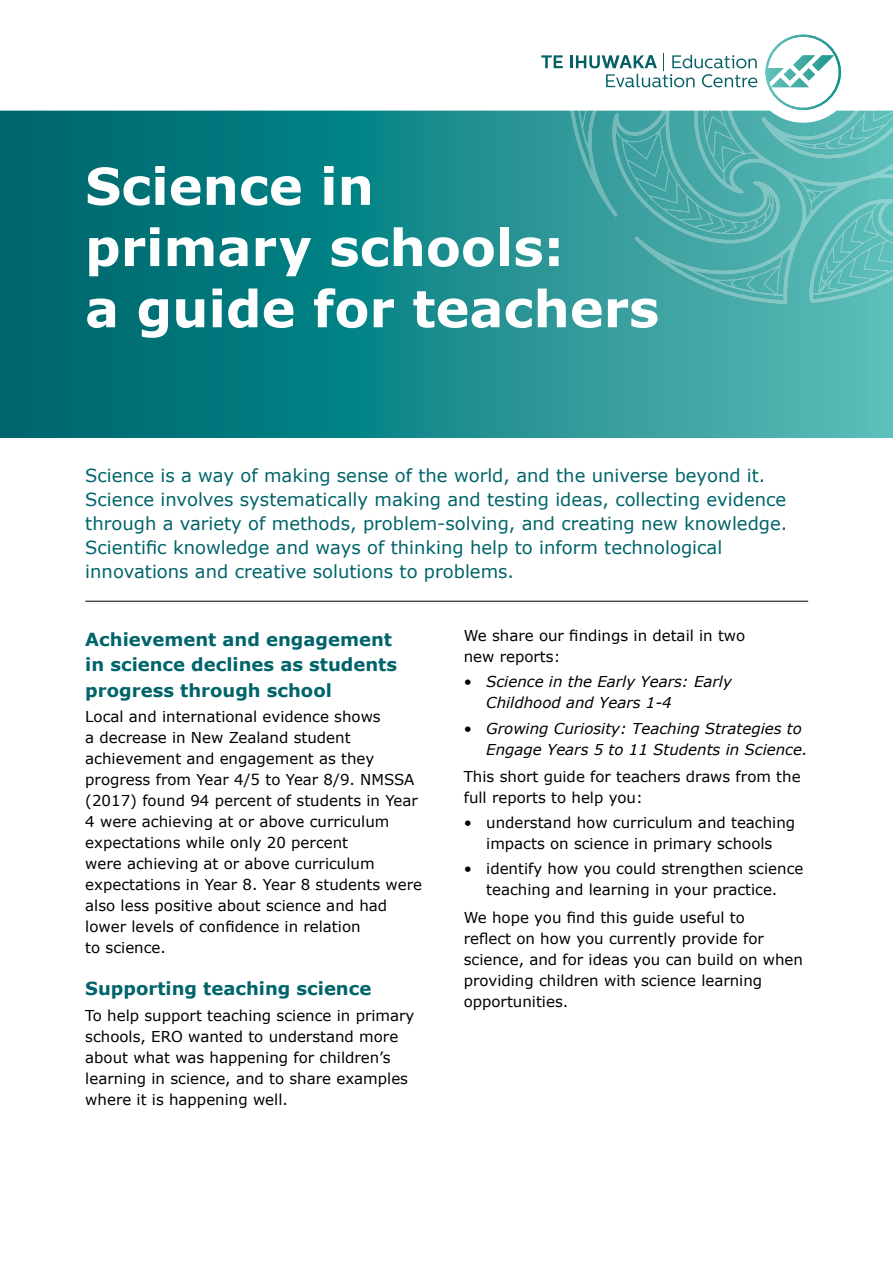
<style>
.page{position:relative;width:893px;height:1263px;background:#fff}
.page>*{position:absolute;margin:0;border:0;box-sizing:border-box;transform-origin:0 0}
.t1{font:700 51px/61.2px "Verdana";color:#fff}
.t2{font:18px/24px "Verdana";color:#00646b}
.t3{font:700 18px/25.5px "Verdana";color:#00646b}
.t4{font:15px/21px "Verdana";color:#000}
.t5{font:italic 15px/21px "Verdana";color:#000}
.s1{font-style:normal}
</style>
<div class="page">
<svg style="left:0;top:123px;width:893px;height:314px;background:#168689"></svg>
<svg style="left:0;top:34px;width:808px;height:89px"></svg>
<svg style="left:541px;top:55px;width:22px;height:13px"></svg>
<svg style="left:570px;top:54px;width:187px;height:33px"></svg>
<svg style="left:765px;top:35px;width:76px;height:75px"></svg>
<img style="left:569px;top:110px;width:324px;height:194px">
<hr style="left:85px;top:601px;width:723px;height:1px;background:#000">
<h1 class="t1" style="left:85px;top:156px;width:576px">Science in<br>primary schools:<br>a guide for teachers</h1>
<p class="t2" style="left:85px;top:463px;width:704px">Science is a way of making sense of the world, and the universe beyond it.<br>Science involves systematically making and testing ideas, collecting evidence through a variety of methods, problem-solving, and creating new knowledge.<br>Scientific knowledge and ways of thinking help to inform technological innovations and creative solutions to problems.</p>
<p class="t3" style="left:85px;top:626px;width:313px">Achievement and engagement in science declines as students progress through school</p>
<p class="t4" style="left:85px;top:706px;width:338px">Local and international evidence shows<br>a decrease in New Zealand student achievement and engagement as they progress from Year 4/5 to Year 8/9. NMSSA (2017) found 94 percent of students in Year 4 were achieving at or above curriculum expectations while only 20 percent<br>were achieving at or above curriculum expectations in Year 8. Year 8 students were also less positive about science and had lower levels of confidence in relation<br>to science.</p>
<p class="t3" style="left:85px;top:976px;width:288px">Supporting teaching science</p>
<p class="t4" style="left:85px;top:1005px;width:331px">To help support teaching science in primary schools, ERO wanted to understand more about what was happening for children’s learning in science, and to share examples where it is happening well.</p>
<p class="t4" style="left:464px;top:625px;width:283px">We share our findings in detail in two new reports:</p>
<p class="t5" style="left:486px;top:672px;width:247px;text-indent:-23px"><span class="s1">•</span> Science in the Early Years: Early<br>Childhood and Years 1-4</p>
<p class="t5" style="left:486px;top:718px;width:323px;text-indent:-23px"><span class="s1">•</span> Growing Curiosity: Teaching Strategies to<br>Engage Years 5 to 11 Students in Science.</p>
<p class="t4" style="left:464px;top:766px;width:338px">This short guide for teachers draws from the full reports to help you:</p>
<p class="t4" style="left:464px;top:812px;width:333px;text-align:center">• understand how curriculum and teaching impacts on science in primary schools</p>
<p class="t4" style="left:464px;top:859px;width:341px;text-align:center">• identify how you could strengthen science teaching and learning in your practice.</p>
<p class="t4" style="left:464px;top:907px;width:341px">We hope you find this guide useful to<br>reflect on how you currently provide for science, and for ideas you can build on when providing children with science learning opportunities.</p>
</div>
